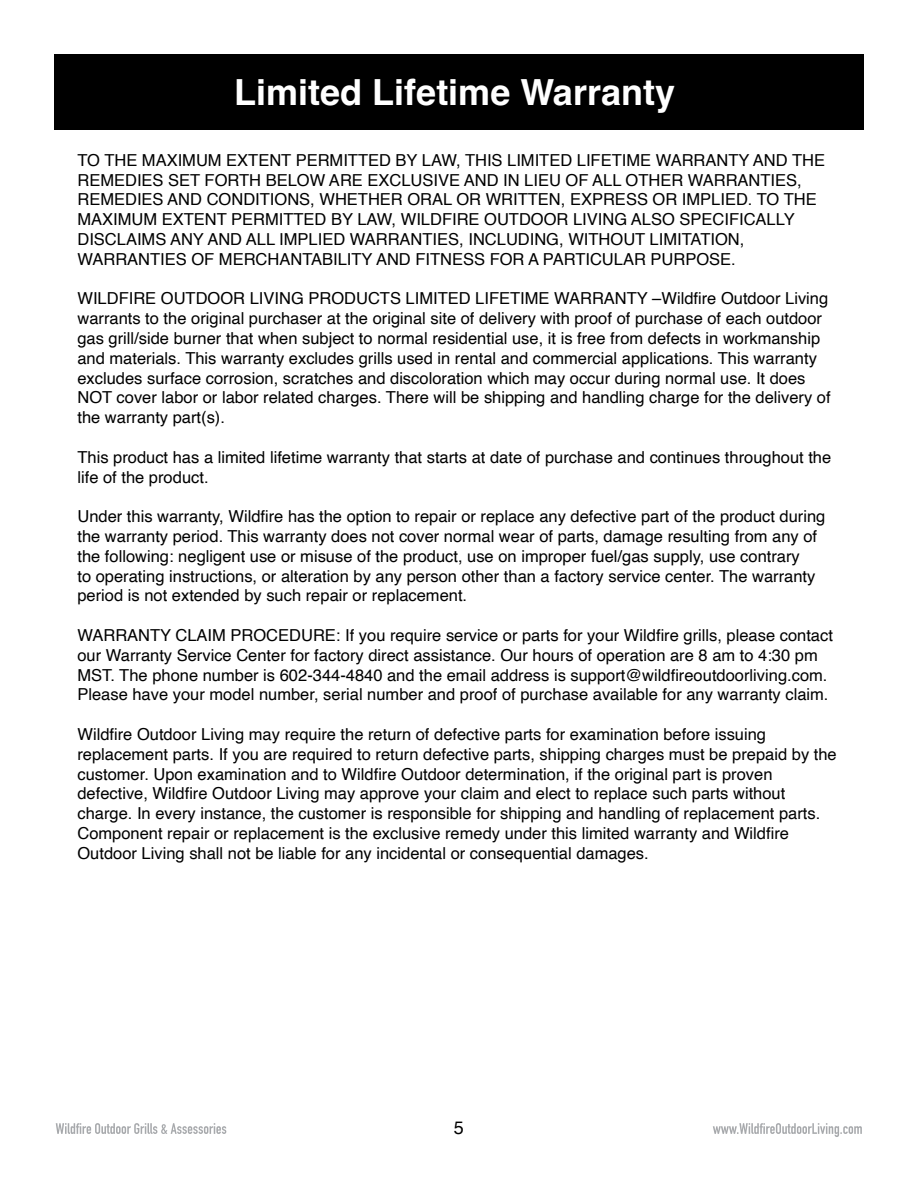
<style>
.page{position:relative;width:918px;height:1188px;background:#fff}
.page>*{position:absolute;margin:0;border:0;box-sizing:border-box;transform-origin:0 0}
.t1{font:700 36px "Helvetica";color:#fff}
.t2{font:18px "Helvetica";color:#000}
.t3{font:16.5px/19.8px "Helvetica";color:#000}
</style>
<div class="page">
<svg style="left:56px;top:1123px;width:806px;height:14px"></svg>
<div style="left:54px;top:54px;width:810px;height:76px;background:#000"></div>
<h1 class="t1" style="left:234px;top:70px;width:442px">Limited Lifetime Warranty</h1>
<p class="t3" style="left:77px;top:151px;width:749px">TO THE MAXIMUM EXTENT PERMITTED BY LAW, THIS LIMITED LIFETIME WARRANTY AND THE REMEDIES SET FORTH BELOW ARE EXCLUSIVE AND IN LIEU OF ALL OTHER WARRANTIES, REMEDIES AND CONDITIONS, WHETHER ORAL OR WRITTEN, EXPRESS OR IMPLIED. TO THE MAXIMUM EXTENT PERMITTED BY LAW, WILDFIRE OUTDOOR LIVING ALSO SPECIFICALLY DISCLAIMS ANY AND ALL IMPLIED WARRANTIES, INCLUDING, WITHOUT LIMITATION, WARRANTIES OF MERCHANTABILITY AND FITNESS FOR A PARTICULAR PURPOSE.</p>
<p class="t3" style="left:77px;top:289px;width:755px">WILDFIRE OUTDOOR LIVING PRODUCTS LIMITED LIFETIME WARRANTY –Wildfire Outdoor Living warrants to the original purchaser at the original site of delivery with proof of purchase of each outdoor gas grill/side burner that when subject to normal residential use, it is free from defects in workmanship and materials. This warranty excludes grills used in rental and commercial applications. This warranty excludes surface corrosion, scratches and discoloration which may occur during normal use. It does NOT cover labor or labor related charges. There will be shipping and handling charge for the delivery of the warranty part(s).</p>
<p class="t3" style="left:77px;top:448px;width:755px">This product has a limited lifetime warranty that starts at date of purchase and continues throughout the life of the product.</p>
<p class="t3" style="left:77px;top:507px;width:750px">Under this warranty, Wildfire has the option to repair or replace any defective part of the product during the warranty period. This warranty does not cover normal wear of parts, damage resulting from any of the following: negligent use or misuse of the product, use on improper fuel/gas supply, use contrary<br>to operating instructions, or alteration by any person other than a factory service center. The warranty period is not extended by such repair or replacement.</p>
<p class="t3" style="left:77px;top:626px;width:757px">WARRANTY CLAIM PROCEDURE: If you require service or parts for your Wildfire grills, please contact our Warranty Service Center for factory direct assistance. Our hours of operation are 8 am to 4:30 pm MST. The phone number is 602-344-4840 and the email address is support@wildfireoutdoorliving.com.<br>Please have your model number, serial number and proof of purchase available for any warranty claim.</p>
<p class="t3" style="left:77px;top:725px;width:761px">Wildfire Outdoor Living may require the return of defective parts for examination before issuing replacement parts. If you are required to return defective parts, shipping charges must be prepaid by the customer. Upon examination and to Wildfire Outdoor determination, if the original part is proven defective, Wildfire Outdoor Living may approve your claim and elect to replace such parts without charge. In every instance, the customer is responsible for shipping and handling of replacement parts.<br>Component repair or replacement is the exclusive remedy under this limited warranty and Wildfire Outdoor Living shall not be liable for any incidental or consequential damages.</p>
<p class="t2" style="left:454px;top:1114px;width:12px">5</p>
</div>
